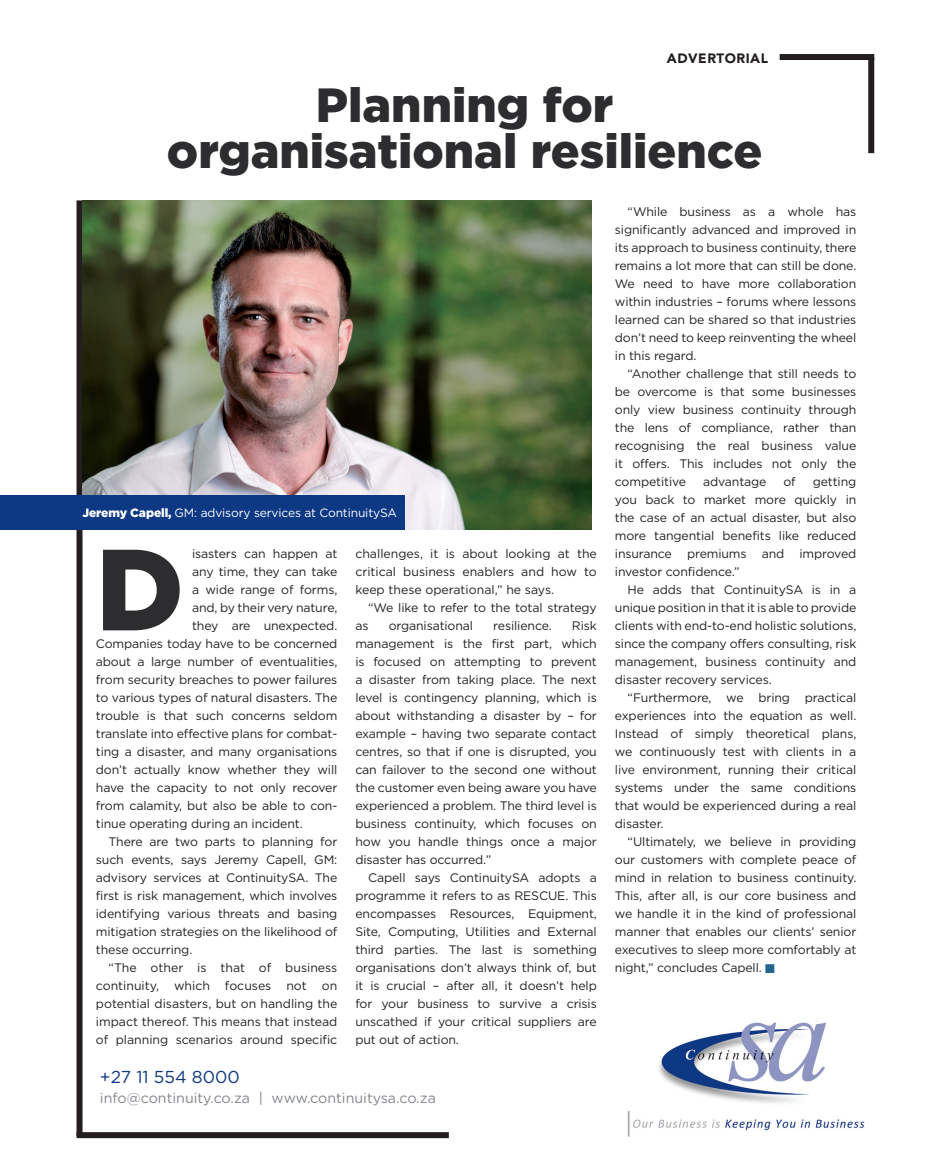
<style>
.page{position:relative;width:936px;height:1170px;background:#fff}
.page>*{position:absolute;margin:0;border:0;box-sizing:border-box;transform-origin:0 0}
.t1{font:900 115.2px "Gotham HTF";color:#2d2d2f}
.t2{font:900 47.85px/46.7px "Gotham HTF";color:#2d2d2f;text-align:center}
.t3{font:17.25px "Gotham Rounded";color:#0d3883}
.t4{font:14.25px "Gotham Rounded";color:#83878b}
.t5{font:900 13.5px "Avenir LT Std";letter-spacing:.04em;color:#231f20}
.t6{font:12.3px/18px "Gotham HTF";letter-spacing:-.01em;color:#231f20;text-align:justify}
.t7{font:12px "Gotham HTF";letter-spacing:-.01em;color:#fff}
.s1{font-weight:900}
.s2{color:#21668e}
</style>
<div class="page">
<div style="left:868px;top:57px;width:6px;height:96px;background:#231f20"></div>
<div style="left:779px;top:54px;width:95px;height:6px;background:#231f20"></div>
<div style="left:76px;top:200px;width:6px;height:935px;background:#231f20"></div>
<svg style="left:76px;top:1131px;width:373px;height:6px;fill:#231f20"></svg>
<img style="left:82px;top:200px;width:509px;height:329px">
<div style="left:0;top:495px;width:404px;height:35px;background:#0d3883"></div>
<img style="left:627px;top:1022px;width:238px;height:115px">
<p class="t5" style="left:666px;top:50px;width:103px">ADVERTORIAL</p>
<h2 class="t2" style="left:167px;top:80px;width:597px">Planning for organisational resilience</h2>
<p class="t7" style="left:82px;top:505px;width:316px"><span class="s1">Jeremy Capell,</span> GM: advisory services at ContinuitySA</p>
<h1 class="t1" style="left:96px;top:523px;width:90px">D</h1>
<p class="t6" style="left:192px;top:544px;width:147px">isasters can happen at</p>
<p class="t6" style="left:192px;top:562px;width:147px">any time, they can take</p>
<p class="t6" style="left:192px;top:580px;width:147px">a wide range of forms,</p>
<p class="t6" style="left:192px;top:598px;width:147px">and, by their very nature,</p>
<p class="t6" style="left:192px;top:616px;width:147px">they are unexpected.</p>
<p class="t6" style="left:96px;top:634px;width:243px">Companies today have to be concerned</p>
<p class="t6" style="left:96px;top:652px;width:243px">about a large number of eventualities,</p>
<p class="t6" style="left:96px;top:670px;width:243px">from security breaches to power failures</p>
<p class="t6" style="left:96px;top:688px;width:243px">to various types of natural disasters. The</p>
<p class="t6" style="left:96px;top:706px;width:243px">trouble is that such concerns seldom</p>
<p class="t6" style="left:96px;top:724px;width:243px">translate into effective plans for combat-</p>
<p class="t6" style="left:96px;top:742px;width:243px">ting a disaster, and many organisations</p>
<p class="t6" style="left:96px;top:760px;width:243px">don’t actually know whether they will</p>
<p class="t6" style="left:96px;top:778px;width:243px">have the capacity to not only recover</p>
<p class="t6" style="left:96px;top:796px;width:243px">from calamity, but also be able to con-</p>
<p class="t6" style="left:96px;top:814px;width:208px">tinue operating during an incident.</p>
<p class="t6" style="left:109px;top:832px;width:230px">There are two parts to planning for</p>
<p class="t6" style="left:96px;top:850px;width:243px">such events, says Jeremy Capell, GM:</p>
<p class="t6" style="left:96px;top:868px;width:243px">advisory services at ContinuitySA. The</p>
<p class="t6" style="left:96px;top:886px;width:243px">first is risk management, which involves</p>
<p class="t6" style="left:96px;top:904px;width:243px">identifying various threats and basing</p>
<p class="t6" style="left:96px;top:922px;width:243px">mitigation strategies on the likelihood of</p>
<p class="t6" style="left:96px;top:940px;width:98px">these occurring.</p>
<p class="t6" style="left:109px;top:958px;width:230px">“The other is that of business</p>
<p class="t6" style="left:96px;top:976px;width:243px">continuity, which focuses not on</p>
<p class="t6" style="left:96px;top:994px;width:243px">potential disasters, but on handling the</p>
<p class="t6" style="left:96px;top:1012px;width:243px">impact thereof. This means that instead</p>
<p class="t6" style="left:96px;top:1030px;width:243px">of planning scenarios around specific</p>
<p class="t6" style="left:355px;top:544px;width:243px">challenges, it is about looking at the critical business enablers and how to keep these operational,” he says.</p>
<p class="t6" style="left:355px;top:598px;width:243px;text-indent:13px">“We like to refer to the total strategy as</p>
<p class="t6" style="left:355px;top:616px;width:243px;text-indent:216px">Risk management is the first part, which is focused on attempting to prevent a disaster from taking place. The next level is contingency planning, which is about withstanding a disaster by – for example – having two separate contact centres, so that if one is disrupted, you can failover to the second one without the customer even being aware you have experienced a problem. The third level is business continuity, which focuses on how you handle things once a major disaster has occurred.”</p>
<p class="t6" style="left:355px;top:868px;width:243px;text-indent:13px">Capell says ContinuitySA adopts a programme it refers to as RESCUE. This encompasses Resources, Equipment, Site, Computing, Utilities and External third parties. The last is something organisations don’t always think of, but it is crucial – after all, it doesn’t help for your business to survive a crisis unscathed if your critical suppliers are put out of action.</p>
<p class="t6" style="left:388px;top:616px;width:86px">organisational</p>
<p class="t6" style="left:493px;top:616px;width:60px">resilience.</p>
<h3 class="t3" style="left:100px;top:1065px;width:141px">+27 11 554 8000</h3>
<p class="t4" style="left:100px;top:1088px;width:337px">info@continuity.co.za | www.continuitysa.co.za</p>
<p class="t6" style="left:615px;top:202px;width:243px;text-indent:13px">“While business as a whole has significantly advanced and improved in its approach to business continuity, there remains a lot more that can still be done.<br>We need to have more collaboration within industries – forums where lessons learned can be shared so that industries don’t need to keep reinventing the wheel in this regard.</p>
<p class="t6" style="left:615px;top:364px;width:243px;text-indent:13px">“Another challenge that still needs to be overcome is that some businesses only view business continuity through the lens of compliance, rather than recognising the real business value it offers. This includes not only the competitive</p>
<p class="t6" style="left:703px;top:472px;width:65px">advantage</p>
<p class="t6" style="left:783px;top:472px;width:14px">of</p>
<p class="t6" style="left:615px;top:472px;width:243px;text-indent:198px">getting you back to market more quickly in the case of an actual disaster, but also more tangential benefits like reduced insurance premiums and improved investor confidence.”</p>
<p class="t6" style="left:615px;top:580px;width:243px;text-indent:13px">He adds that ContinuitySA is in a unique position in that it is able to provide clients with end-to-end holistic solutions, since the company offers consulting, risk management, business continuity and disaster recovery services.</p>
<p class="t6" style="left:615px;top:688px;width:243px;text-indent:13px">“Furthermore, we bring practical experiences into the equation as well.<br>Instead of simply theoretical plans, we continuously test with clients in a live environment, running their critical systems under the same conditions that would be experienced during a real disaster.</p>
<p class="t6" style="left:615px;top:832px;width:243px;text-indent:13px">“Ultimately, we believe in providing our customers with complete peace of mind in relation to business continuity.<br>This, after all, is our core business and we handle it in the kind of professional manner that enables our clients’ senior executives to sleep more comfortably at night,” concludes Capell. <span class="s2">■</span></p>
</div>
